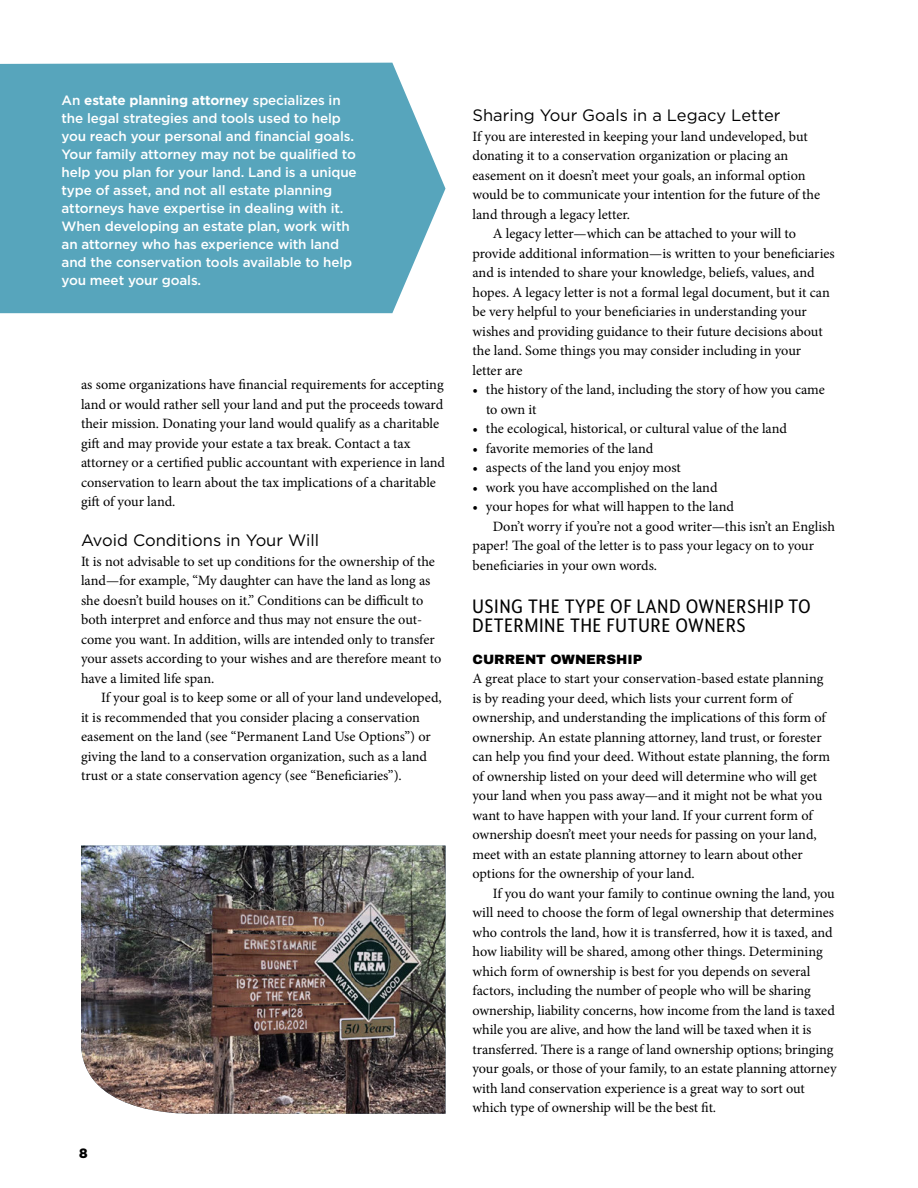
<style>
.page{position:relative;width:918px;height:1188px;background:#fff}
.page>*{position:absolute;margin:0;border:0;box-sizing:border-box;transform-origin:0 0}
.Body_Text__first_par{font:22.5px/19.5px "Mr Eaves XL Mod Nar OT";letter-spacing:.05em;color:#000}
.Body_Text__first_par-2{font:16.5px "Gotham";color:#000}
.Body_Text__first_par-3{font:14.25px/19.5px "Minion Pro";letter-spacing:-.005em;color:#000}
.Body_Text__first_par-4{font:500 13.5px/18px "Gotham";letter-spacing:-.01em;color:#fff}
.Body_Text__first_par-5{font:900 13.5px "Archivo";color:#000}
.t1{font:900 13.5px "Gotham";color:#000}
.s1{font-weight:700}
</style>
<div class="page">
<img style="left:81px;top:846px;width:365px;height:268px">
<div style="left:0;top:63px;width:446px;height:250px;background:#57a5bc"></div>
<p class="Body_Text__first_par-4" style="left:62px;top:91px;width:297px">An <span class="s1">estate planning attorney</span> specializes in the legal strategies and tools used to help you reach your personal and financial goals.<br>Your family attorney may not be qualified to help you plan for your land. Land is a unique type of asset, and not all estate planning attorneys have expertise in dealing with it.<br>When developing an estate plan, work with an attorney who has experience with land and the conservation tools available to help you meet your goals.</p>
<p class="Body_Text__first_par-3" style="left:81px;top:375px;width:366px">as some organizations have financial requirements for accepting land or would rather sell your land and put the proceeds toward their mission. Donating your land would qualify as a charitable gift and may provide your estate a tax break. Contact a tax attorney or a certified public accountant with experience in land conservation to learn about the tax implications of a charitable gift of your land.</p>
<p class="Body_Text__first_par-2" style="left:81px;top:530px;width:240px">Avoid Conditions in Your Will</p>
<p class="Body_Text__first_par-3" style="left:81px;top:551px;width:362px">It is not advisable to set up conditions for the ownership of the land—for example, “My daughter can have the land as long as she doesn’t build houses on it.” Conditions can be difficult to both interpret and enforce and thus may not ensure the out&shy;come you want. In addition, wills are intended only to transfer your assets according to your wishes and are therefore meant to have a limited life span.</p>
<p class="Body_Text__first_par-3" style="left:81px;top:688px;width:362px;text-indent:20px">If your goal is to keep some or all of your land undeveloped, it is recommended that you consider placing a conservation easement on the land (see “Permanent Land Use Options”) or giving the land to a conservation organization, such as a land trust or a state conservation agency (see “Beneficiaries”).</p>
<p class="t1" style="left:79px;top:1143px;width:10px">8</p>
<p class="Body_Text__first_par-2" style="left:472px;top:105px;width:310px">Sharing Your Goals in a Legacy Letter</p>
<p class="Body_Text__first_par-3" style="left:472px;top:126px;width:349px">If you are interested in keeping your land undeveloped, but donating it to a conservation organization or placing an easement on it doesn’t meet your goals, an informal option would be to communicate your intention for the future of the land through a legacy letter.</p>
<p class="Body_Text__first_par-3" style="left:472px;top:224px;width:364px;text-indent:20px">A legacy letter—which can be attached to your will to provide additional information—is written to your beneficiaries and is intended to share your knowledge, beliefs, values, and hopes. A legacy letter is not a formal legal document, but it can be very helpful to your beneficiaries in understanding your wishes and providing guidance to their future decisions about the land. Some things you may consider including in your<br>letter are</p>
<p class="Body_Text__first_par-3" style="left:486px;top:380px;width:340px;text-indent:-14px">• the history of the land, including the story of how you came to own it</p>
<p class="Body_Text__first_par-3" style="left:472px;top:419px;width:316px">• the ecological, historical, or cultural value of the land</p>
<p class="Body_Text__first_par-3" style="left:472px;top:438px;width:182px">• favorite memories of the land</p>
<p class="Body_Text__first_par-3" style="left:472px;top:458px;width:210px">• aspects of the land you enjoy most</p>
<p class="Body_Text__first_par-3" style="left:472px;top:477px;width:247px">• work you have accomplished on the land</p>
<p class="Body_Text__first_par-3" style="left:472px;top:497px;width:263px">• your hopes for what will happen to the land</p>
<p class="Body_Text__first_par-3" style="left:473px;top:516px;width:364px;text-indent:20px">Don’t worry if you’re not a good writer—this isn’t an English paper! The goal of the letter is to pass your legacy on to your beneficiaries in your own words.</p>
<p class="Body_Text__first_par" style="left:472px;top:596px;width:339px">USING THE TYPE OF LAND OWNERSHIP TO<br>DETERMINE THE FUTURE OWNERS</p>
<p class="Body_Text__first_par-5" style="left:472px;top:651px;width:171px">CURRENT OWNERSHIP</p>
<p class="Body_Text__first_par-3" style="left:472px;top:669px;width:359px">A great place to start your conservation-based estate planning is by reading your deed, which lists your current form of ownership, and understanding the implications of this form of ownership. An estate planning attorney, land trust, or forester can help you find your deed. Without estate planning, the form of ownership listed on your deed will determine who will get your land when you pass away—and it might not be what you want to have happen with your land. If your current form of ownership doesn’t meet your needs for passing on your land, meet with an estate planning attorney to learn about other options for the ownership of your land.</p>
<p class="Body_Text__first_par-3" style="left:472px;top:884px;width:366px;text-indent:20px">If you do want your family to continue owning the land, you will need to choose the form of legal ownership that determines who controls the land, how it is transferred, how it is taxed, and how liability will be shared, among other things. Determining which form of ownership is best for you depends on several factors, including the number of people who will be sharing ownership, liability concerns, how income from the land is taxed while you are alive, and how the land will be taxed when it is transferred. There is a range of land ownership options; bringing your goals, or those of your family, to an estate planning attorney with land conservation experience is a great way to sort out which type of ownership will be the best fit.</p>
</div>
